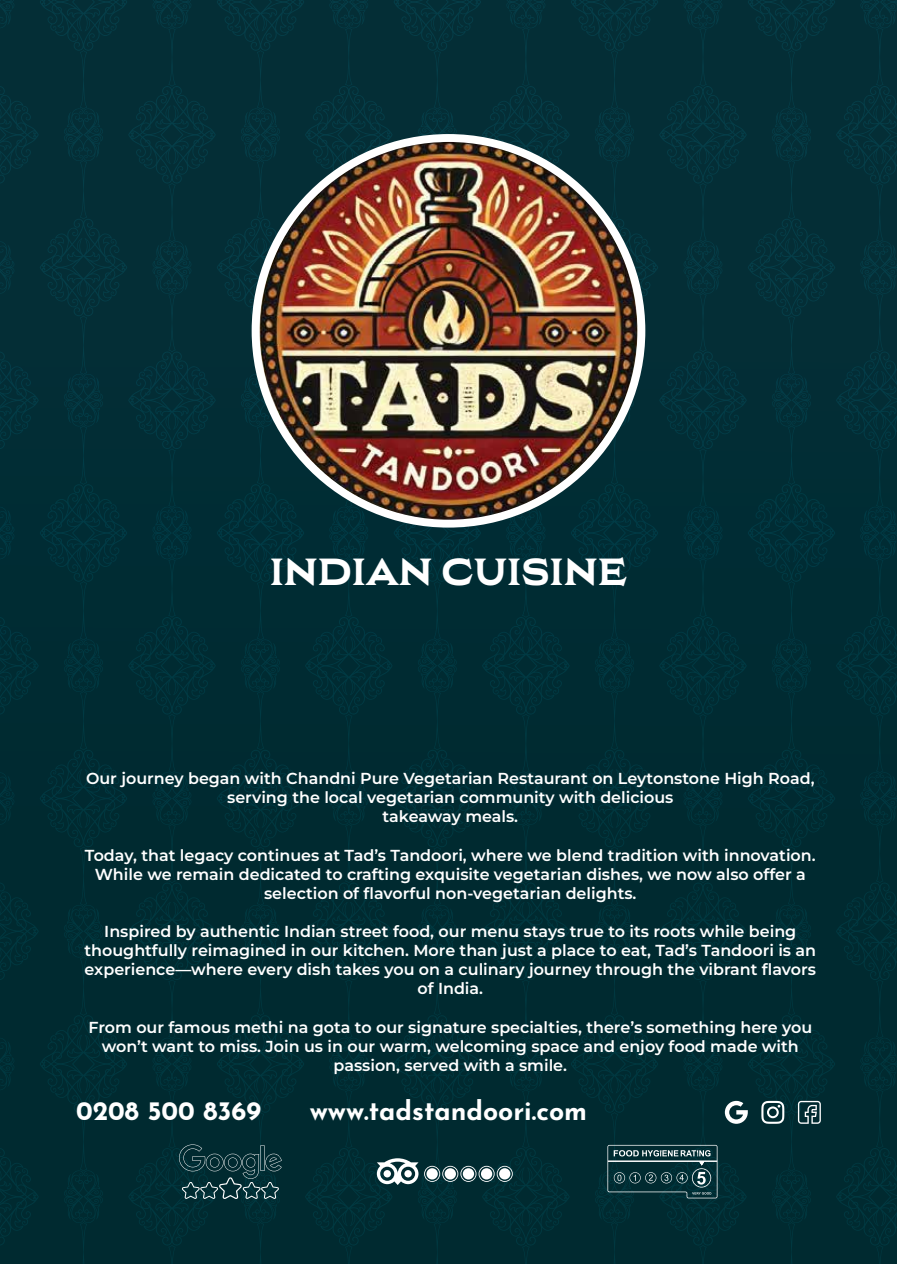
<style>
.page{position:relative;width:897px;height:1264px;background:#fff}
.page>*{position:absolute;margin:0;border:0;box-sizing:border-box;transform-origin:0 0}
.t1{font:37.2px "Aviano Copper Hea";color:#fff;scale:.85 1}
.t2{font:700 26.55px "Josefin Sans";color:#fff}
.t3{font:100 15.9px/19px "Montserrat";color:#fff;text-align:center}
</style>
<div class="page">
<div style="left:0;top:0;width:896px;height:1264px;background:#002c33"></div>
<div style="left:251px;top:134px;width:394px;height:393px;background:#fff;border-radius:50%"></div>
<img style="left:259px;top:142px;width:378px;height:378px;border-radius:189px">
<svg style="left:724px;top:1101px;width:23px;height:22px"></svg>
<svg style="left:761px;top:1101px;width:23px;height:22px"></svg>
<svg style="left:797px;top:1101px;width:23px;height:22px"></svg>
<svg style="left:179px;top:1144px;width:103px;height:56px"></svg>
<svg style="left:377px;top:1158px;width:41px;height:27px"></svg>
<svg style="left:424px;top:1165px;width:88px;height:17px"></svg>
<div style="left:499px;top:1168px;width:11px;height:11px;background:#fff;border-radius:50%"></div>
<svg style="left:607px;top:1145px;width:110px;height:53px"></svg>
<h1 class="t1" style="left:270px;top:549px;width:422px">INDIAN CUISINE</h1>
<p class="t3" style="left:86px;top:768px;width:730px">Our journey began with Chandni Pure Vegetarian Restaurant on Leytonstone High Road, serving the local vegetarian community with delicious<br>takeaway meals.</p>
<p class="t3" style="left:85px;top:845px;width:732px">Today, that legacy continues at Tad’s Tandoori, where we blend tradition with innovation.<br>While we remain dedicated to crafting exquisite vegetarian dishes, we now also offer a selection of flavorful non-vegetarian delights.</p>
<p class="t3" style="left:84px;top:921px;width:733px">Inspired by authentic Indian street food, our menu stays true to its roots while being thoughtfully reimagined in our kitchen. More than just a place to eat, Tad’s Tandoori is an experience—where every dish takes you on a culinary journey through the vibrant flavors of India.</p>
<p class="t3" style="left:88px;top:1017px;width:725px">From our famous methi na gota to our signature specialties, there’s something here you won’t want to miss. Join us in our warm, welcoming space and enjoy food made with passion, served with a smile.</p>
<h2 class="t2" style="left:76px;top:1087px;width:186px">0208 500 8369</h2>
<h2 class="t2" style="left:310px;top:1087px;width:279px">www.tadstandoori.com</h2>
</div>
